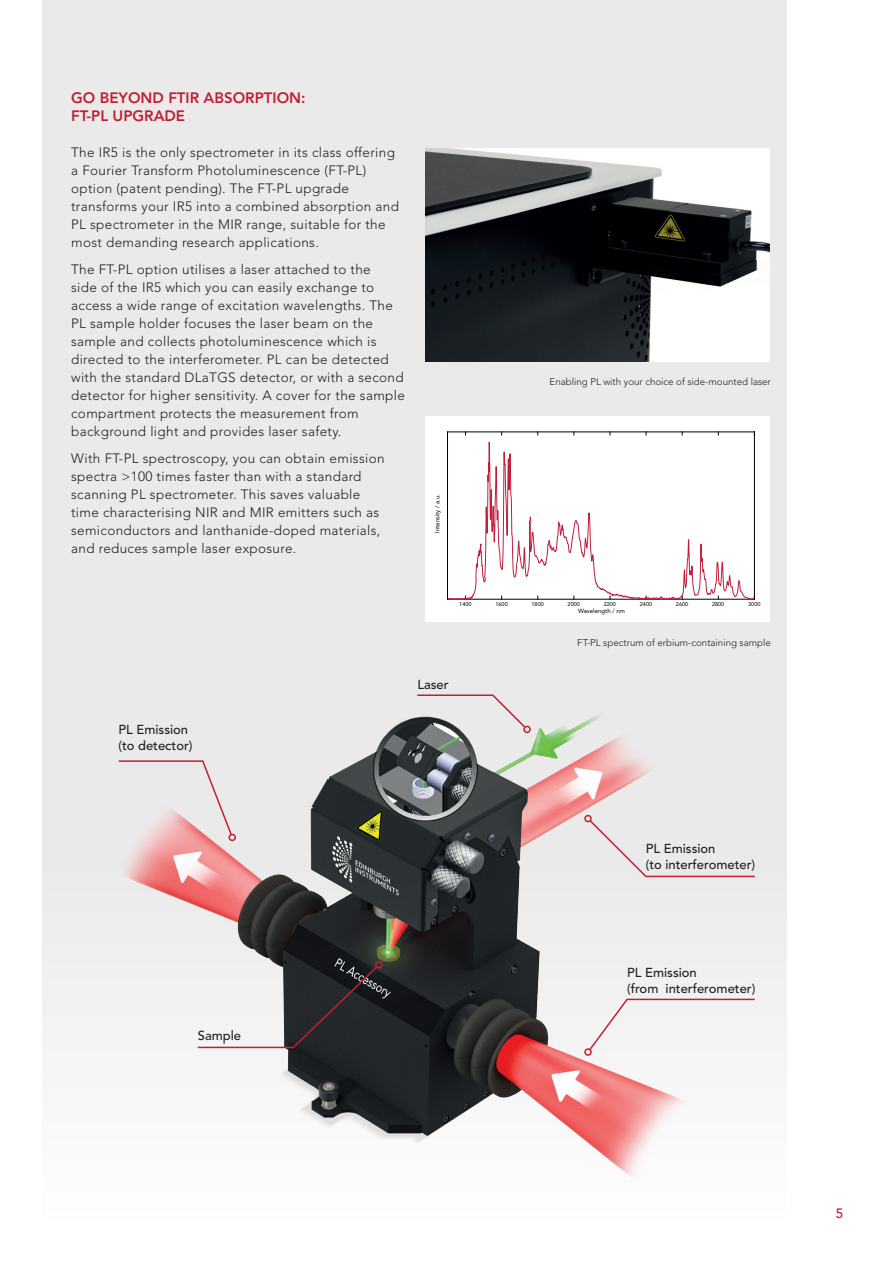
<style>
.page{position:relative;width:893px;height:1263px;background:#fff}
.page>*{position:absolute;margin:0;border:0;box-sizing:border-box;transform-origin:0 0}
.t1{font:800 15px/18px "Avenir LT Std";color:#c21f31}
.t2{font:300 13.5px/18px "Avenir LT Std";letter-spacing:.025em;color:#231f20}
.t3{font:500 13.5px "Avenir LT Std";color:#c21f31}
.t4{font:500 13.05px/16.2px "Avenir LT Std";color:#231f20}
.t5{font:300 9.75px "Avenir LT Std";color:#231f20}
.t6{font:6.15px "Avenir LT Std";color:#000001}
.t7{font:5.55px "Avenir LT Std";color:#000001}
</style>
<div class="page">
<div style="left:43px;top:0;width:744px;height:1220px;background:#eaeaeb"></div>
<img style="left:83px;top:694px;width:668px;height:526px">
<div style="left:425px;top:416px;width:345px;height:206px;background:#fff"></div>
<hr style="left:447px;top:432px;width:307px;height:1px;background:#000001">
<hr style="left:447px;top:432px;width:1px;height:167px;background:#000001">
<hr style="left:754px;top:432px;width:1px;height:167px;background:#000001">
<svg style="left:447px;top:441px;width:308px;height:159px"></svg>
<img style="left:425px;top:148px;width:345px;height:213px">
<svg style="left:196px;top:965px;width:183px;height:84px"></svg>
<div style="left:375px;top:961px;width:8px;height:8px;border:2px solid #c21f31;border-radius:50%"></div>
<p class="t1" style="left:71px;top:89px;width:236px">GO BEYOND FTIR ABSORPTION:<br>FT-PL UPGRADE</p>
<p class="t2" style="left:71px;top:143px;width:329px">The IR5 is the only spectrometer in its class offering a Fourier Transform Photoluminescence (FT-PL) option (patent pending). The FT-PL upgrade transforms your IR5 into a combined absorption and PL spectrometer in the MIR range, suitable for the most demanding research applications.</p>
<p class="t2" style="left:71px;top:260px;width:335px">The FT-PL option utilises a laser attached to the<br>side of the IR5 which you can easily exchange to access a wide range of excitation wavelengths. The PL sample holder focuses the laser beam on the sample and collects photoluminescence which is directed to the interferometer. PL can be detected with the standard DLaTGS detector, or with a second detector for higher sensitivity. A cover for the sample compartment protects the measurement from background light and provides laser safety.</p>
<p class="t2" style="left:71px;top:449px;width:315px">With FT-PL spectroscopy, you can obtain emission spectra &gt;100 times faster than with a standard scanning PL spectrometer. This saves valuable time characterising NIR and MIR emitters such as semiconductors and lanthanide-doped materials, and reduces sample laser exposure.</p>
<p class="t6" style="left:434px;top:533px;width:40px;rotate:-90deg">Intensity / a.u.</p>
<p class="t5" style="left:550px;top:375px;width:223px">Enabling PL with your choice of side-mounted laser</p>
<p class="t4" style="left:118px;top:722px;width:76px">PL Emission (to detector)</p>
<p class="t7" style="left:459px;top:601px;width:14px">1400</p>
<p class="t7" style="left:495px;top:601px;width:14px">1600</p>
<p class="t7" style="left:531px;top:601px;width:14px">1800</p>
<p class="t7" style="left:568px;top:601px;width:14px">2000</p>
<p class="t7" style="left:604px;top:601px;width:14px">2200</p>
<p class="t7" style="left:640px;top:601px;width:14px">2400</p>
<p class="t7" style="left:676px;top:601px;width:14px">2600</p>
<p class="t7" style="left:712px;top:601px;width:14px">2800</p>
<p class="t7" style="left:748px;top:601px;width:14px">3000</p>
<p class="t6" style="left:578px;top:608px;width:48px">Wavelength / nm</p>
<p class="t5" style="left:577px;top:636px;width:195px">FT-PL spectrum of erbium-containing sample</p>
<p class="t4" style="left:417px;top:677px;width:33px">Laser</p>
<p class="t4" style="left:646px;top:840px;width:111px">PL Emission<br>(to interferometer)</p>
<p class="t4" style="left:198px;top:1028px;width:45px">Sample</p>
<p class="t4" style="left:627px;top:965px;width:130px">PL Emission<br>(from interferometer)</p>
<p class="t3" style="left:836px;top:1205px;width:9px">5</p>
</div>
